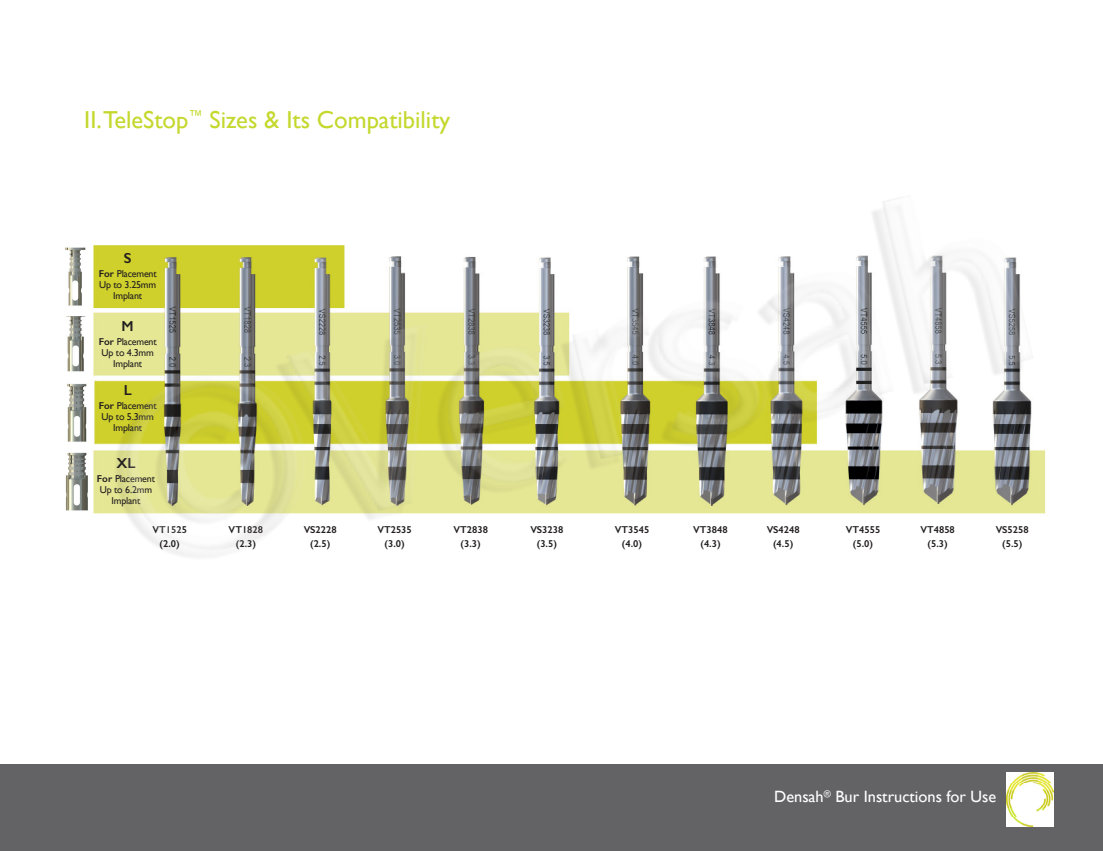
<style>
.page{position:relative;width:1103px;height:851px;background:#fff}
.page>*{position:absolute;margin:0;border:0;box-sizing:border-box;transform-origin:0 0}
.Head_A__Gil_14_17{font:24.5px "Gill Sans";color:#c4d82d}
.t1{font:16.28px "Gill Sans";color:#fff}
.Body__Frut_8_15_5{font:600 14.53px "Gill Sans";color:#231f20}
.Body__Frut_8_15_5-2{font:600 9.97px/13.7px "Gill Sans";color:#231f20;text-align:center}
.Body__Frut_8_15_5-3{font:9.97px/10.8px "Gill Sans";letter-spacing:-.02em;color:#231f20;text-align:center}
.s1{font-weight:600}
.s2{font-weight:600;font-size:19.07px}
</style>
<div class="page">
<div style="left:0;top:764px;width:1102px;height:86px;background:#636366"></div>
<img style="left:65px;top:199px;width:989px;height:628px">
<p class="Head_A__Gil_14_17" style="left:84px;top:105px;width:367px">II.TeleStop<sup>™</sup> Sizes &amp; Its Compatibility</p>
<p class="Body__Frut_8_15_5" style="left:124px;top:250px;width:9px">S</p>
<p class="Body__Frut_8_15_5-3" style="left:99px;top:268px;width:60px"><span class="s1">For</span> Placement<br>Up to 3.25mm<br>Implant</p>
<p class="Body__Frut_8_15_5" style="left:122px;top:317px;width:14px">M</p>
<p class="Body__Frut_8_15_5-3" style="left:99px;top:336px;width:60px"><span class="s1">For</span> Placement<br>Up to 4.3mm<br>Implant</p>
<p class="Body__Frut_8_15_5" style="left:124px;top:381px;width:10px">L</p>
<p class="Body__Frut_8_15_5-3" style="left:99px;top:400px;width:60px"><span class="s1">For</span> Placement<br>Up to 5.3mm<br>Implant</p>
<p class="Body__Frut_8_15_5" style="left:116px;top:454px;width:21px">XL</p>
<p class="Body__Frut_8_15_5-3" style="left:97px;top:473px;width:60px"><span class="s1">For</span> Placement<br>Up to 6.2mm<br>Implant</p>
<p class="Body__Frut_8_15_5-2" style="left:152px;top:522px;width:36px">VT1525 (2.0)</p>
<p class="Body__Frut_8_15_5-2" style="left:229px;top:522px;width:36px">VT1828 (2.3)</p>
<p class="Body__Frut_8_15_5-2" style="left:304px;top:522px;width:34px">VS2228 (2.5)</p>
<p class="Body__Frut_8_15_5-2" style="left:377px;top:522px;width:36px">VT2535 (3.0)</p>
<p class="Body__Frut_8_15_5-2" style="left:453px;top:522px;width:36px">VT2838 (3.3)</p>
<p class="Body__Frut_8_15_5-2" style="left:530px;top:522px;width:34px">VS3238 (3.5)</p>
<p class="Body__Frut_8_15_5-2" style="left:615px;top:522px;width:36px">VT3545 (4.0)</p>
<p class="Body__Frut_8_15_5-2" style="left:693px;top:522px;width:36px">VT3848 (4.3)</p>
<p class="Body__Frut_8_15_5-2" style="left:766px;top:522px;width:34px">VS4248 (4.5)</p>
<p class="Body__Frut_8_15_5-2" style="left:845px;top:522px;width:36px">VT4555 (5.0)</p>
<p class="Body__Frut_8_15_5-2" style="left:920px;top:522px;width:36px">VT4858 (5.3)</p>
<p class="Body__Frut_8_15_5-2" style="left:995px;top:522px;width:34px">VS5258 (5.5)</p>
<h2 class="t1" style="left:774px;top:787px;width:266px">Densah<sup>®</sup> Bur Instructions for Use <span class="s2">43</span></h2>
</div>
